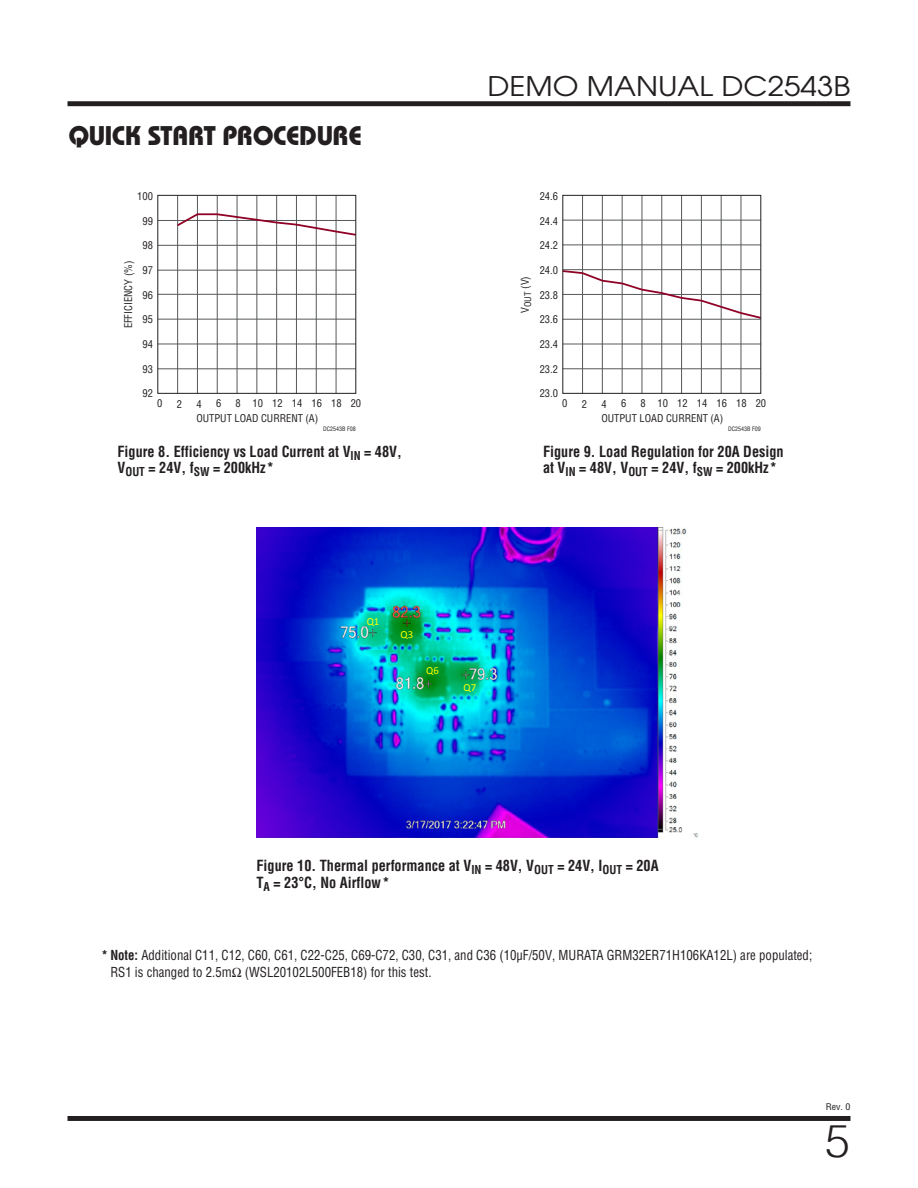
<style>
.page{position:relative;width:918px;height:1188px;background:#fff}
.page>*{position:absolute;margin:0;border:0;box-sizing:border-box;transform-origin:0 0}
.t1{font:300 45px "Helvetica";color:#231f20}
.t2{font:27px "Linear Bauhaus";letter-spacing:-.02em;color:#231f20}
.t3{font:27px "Avant Garde";color:#231f20;scale:1.1 1}
.t4{font:700 15px/16.5px "Linear Helv Cond";color:#231f20;scale:.95 1}
.t5{font:13.5px/16.5px "Linear Helv Cond";color:#231f20;scale:.95 1}
.t6{font:10.8px "Calibri";color:#ff0}
.t7{font:10.5px "Linear Helv Cond";color:#231f20}
.t8{font:9px "Linear Helv Cond";color:#231f20;scale:1.1 1}
.t9{font:6px "Linear Helv Cond";color:#231f20}
.s1{font-weight:700}
</style>
<div class="page">
<div style="left:68px;top:1116px;width:782px;height:5px;background:#231f20"></div>
<div style="left:68px;top:101px;width:782px;height:5px;background:#231f20"></div>
<hr style="left:158px;top:369px;width:198px;height:1px;background:#57585a">
<hr style="left:158px;top:344px;width:198px;height:1px;background:#57585a">
<hr style="left:158px;top:319px;width:198px;height:1px;background:#57585a">
<hr style="left:158px;top:294px;width:198px;height:1px;background:#57585a">
<hr style="left:158px;top:270px;width:198px;height:1px;background:#57585a">
<hr style="left:158px;top:245px;width:198px;height:1px;background:#57585a">
<hr style="left:158px;top:220px;width:198px;height:1px;background:#57585a">
<hr style="left:177px;top:196px;width:1px;height:198px;background:#57585a">
<hr style="left:197px;top:196px;width:1px;height:198px;background:#57585a">
<hr style="left:217px;top:196px;width:1px;height:198px;background:#57585a">
<hr style="left:237px;top:196px;width:1px;height:198px;background:#57585a">
<hr style="left:257px;top:196px;width:1px;height:198px;background:#57585a">
<hr style="left:276px;top:196px;width:1px;height:198px;background:#57585a">
<hr style="left:296px;top:196px;width:1px;height:198px;background:#57585a">
<hr style="left:316px;top:196px;width:1px;height:198px;background:#57585a">
<hr style="left:336px;top:196px;width:1px;height:198px;background:#57585a">
<svg style="left:177px;top:212px;width:180px;height:25px"></svg>
<div style="left:157px;top:195px;width:199px;height:199px;border:1px solid #231f20"></div>
<hr style="left:563px;top:369px;width:198px;height:1px;background:#57585a">
<hr style="left:563px;top:344px;width:198px;height:1px;background:#57585a">
<hr style="left:563px;top:245px;width:198px;height:1px;background:#57585a">
<hr style="left:563px;top:220px;width:198px;height:1px;background:#57585a">
<hr style="left:582px;top:195px;width:1px;height:198px;background:#57585a">
<hr style="left:602px;top:195px;width:1px;height:198px;background:#57585a">
<hr style="left:622px;top:195px;width:1px;height:198px;background:#57585a">
<hr style="left:642px;top:195px;width:1px;height:198px;background:#57585a">
<hr style="left:662px;top:195px;width:1px;height:198px;background:#57585a">
<hr style="left:681px;top:195px;width:1px;height:198px;background:#57585a">
<hr style="left:701px;top:195px;width:1px;height:198px;background:#57585a">
<hr style="left:721px;top:195px;width:1px;height:198px;background:#57585a">
<hr style="left:741px;top:195px;width:1px;height:198px;background:#57585a">
<svg style="left:564px;top:269px;width:198px;height:51px"></svg>
<div style="left:562px;top:195px;width:199px;height:199px;border:1px solid #231f20"></div>
<img style="left:257px;top:527px;width:441px;height:310px">
<h2 class="t3" style="left:488px;top:69px;width:332px">DEMO MANUAL DC2543B</h2>
<h2 class="t2" style="left:68px;top:119px;width:295px">QUICK START PROCEDURE</h2>
<p class="t7" style="left:137px;top:189px;width:17px">100</p>
<p class="t7" style="left:540px;top:189px;width:20px">24.6</p>
<p class="t7" style="left:143px;top:214px;width:12px">99</p>
<p class="t7" style="left:540px;top:214px;width:20px">24.4</p>
<p class="t7" style="left:143px;top:239px;width:12px">98</p>
<p class="t7" style="left:540px;top:239px;width:20px">24.2</p>
<p class="t7" style="left:122px;top:328px;width:69px;rotate:-90deg">EFFICIENCY (%)</p>
<p class="t7" style="left:143px;top:264px;width:12px">97</p>
<p class="t7" style="left:143px;top:288px;width:12px">96</p>
<p class="t7" style="left:143px;top:313px;width:12px">95</p>
<p class="t7" style="left:519px;top:313px;width:38px;rotate:-90deg">V<sub>OUT</sub> (V)</p>
<p class="t7" style="left:540px;top:264px;width:20px">24.0</p>
<p class="t7" style="left:540px;top:288px;width:20px">23.8</p>
<p class="t7" style="left:540px;top:313px;width:20px">23.6</p>
<p class="t7" style="left:143px;top:338px;width:12px">94</p>
<p class="t7" style="left:540px;top:338px;width:20px">23.4</p>
<p class="t7" style="left:143px;top:362px;width:12px">93</p>
<p class="t7" style="left:540px;top:362px;width:20px">23.2</p>
<p class="t7" style="left:143px;top:387px;width:12px">92</p>
<p class="t7" style="left:157px;top:397px;width:7px">0</p>
<p class="t7" style="left:177px;top:397px;width:7px">2</p>
<p class="t7" style="left:196px;top:397px;width:7px">4</p>
<p class="t7" style="left:216px;top:397px;width:7px">6</p>
<p class="t7" style="left:236px;top:397px;width:127px">8 10 12 14 16 18 20</p>
<p class="t9" style="left:323px;top:426px;width:34px">DC2543B F08</p>
<p class="t7" style="left:196px;top:411px;width:123px">OUTPUT LOAD CURRENT (A)</p>
<p class="t7" style="left:540px;top:387px;width:20px">23.0</p>
<p class="t7" style="left:562px;top:397px;width:7px">0</p>
<p class="t7" style="left:582px;top:397px;width:7px">2</p>
<p class="t7" style="left:601px;top:397px;width:7px">4</p>
<p class="t7" style="left:621px;top:397px;width:7px">6</p>
<p class="t7" style="left:641px;top:397px;width:127px">8 10 12 14 16 18 20</p>
<p class="t9" style="left:728px;top:426px;width:34px">DC2543B F09</p>
<p class="t7" style="left:601px;top:411px;width:123px">OUTPUT LOAD CURRENT (A)</p>
<p class="t4" style="left:117px;top:443px;width:301px">Figure 8. Efficiency vs Load Current at V<sub>IN</sub> = 48V,<br>V<sub>OUT</sub> = 24V, f<sub>SW</sub> = 200kHz*</p>
<p class="t4" style="left:543px;top:443px;width:255px">Figure 9. Load Regulation for 20A Design at V<sub>IN</sub> = 48V, V<sub>OUT</sub> = 24V, f<sub>SW</sub> = 200kHz*</p>
<p class="t6" style="left:367px;top:615px;width:14px">Q1</p>
<p class="t6" style="left:400px;top:627px;width:14px">Q3</p>
<p class="t6" style="left:426px;top:663px;width:14px">Q6</p>
<p class="t6" style="left:463px;top:681px;width:14px">Q7</p>
<p class="t4" style="left:256px;top:858px;width:425px">Figure 10. Thermal performance at V<sub>IN</sub> = 48V, V<sub>OUT</sub> = 24V, I<sub>OUT</sub> = 20A<br>T<sub>A</sub> = 23°C, No Airflow*</p>
<p class="t5" style="left:110px;top:947px;width:740px;text-indent:-9px"><span class="s1">* Note:</span> Additional C11, C12, C60, C61, C22-C25, C69-C72, C30, C31, and C36 (10µF/50V, MURATA GRM32ER71H106KA12L) are populated;<br>RS1 is changed to 2.5mΩ (WSL20102L500FEB18) for this test.</p>
<p class="t8" style="left:826px;top:1102px;width:24px">Rev. 0</p>
<h1 class="t1" style="left:825px;top:1103px;width:27px">5</h1>
</div>
